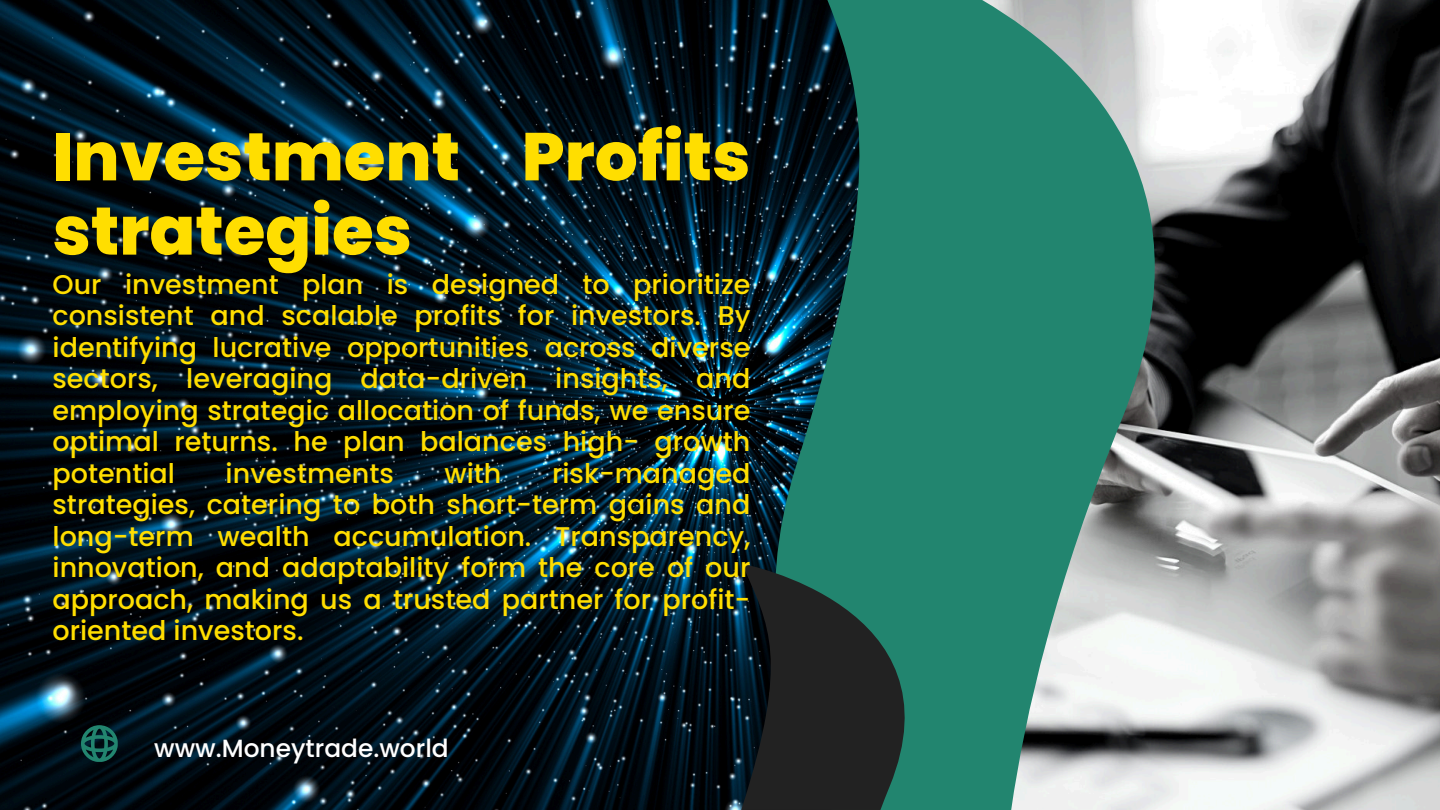
<style>
.page{position:relative;width:1440px;height:810px;background:#fff}
.page>*{position:absolute;margin:0;border:0;box-sizing:border-box;transform-origin:0 0}
.t1{font:800 67.5px/74.2px "Poppins";color:#ffde00}
.t2{font:500 27px/31.5px "Poppins";color:#ffde00;text-align:justify}
.t3{font:500 24.9px "Poppins";color:#fff}
</style>
<div class="page">
<img style="left:0;top:0;width:774px;height:810px">
<img style="left:1155px;top:0;width:285px;height:810px">
<svg style="left:81px;top:725px;width:37px;height:37px"></svg>
<svg style="left:774px;top:0;width:381px;height:810px;background:#3c8476"></svg>
<svg style="left:741px;top:564px;width:164px;height:246px;background:#1e312f"></svg>
<h1 class="t1" style="left:53px;top:120px;width:699px">Investment Profits strategies</h1>
<h1 class="t2" style="left:53px;top:268px;width:699px">Our investment plan is designed to prioritize consistent and scalable profits for investors. By identifying lucrative opportunities across diverse sectors, leveraging data-driven insights, and employing strategic allocation of funds, we ensure optimal returns. he plan balances high- growth potential</h1>
<h1 class="t2" style="left:53px;top:457px;width:699px;text-indent:500px">risk-managed strategies, catering to both short-term gains and long-term wealth accumulation. Transparency, innovation, and adaptability form the core of our approach, making us a trusted partner for profit&shy;oriented investors.</h1>
<h1 class="t2" style="left:226px;top:457px;width:170px">investments</h1>
<h1 class="t2" style="left:444px;top:457px;width:59px">with</h1>
<h1 class="t3" style="left:154px;top:731px;width:296px">www.Moneytrade.world</h1>
</div>
